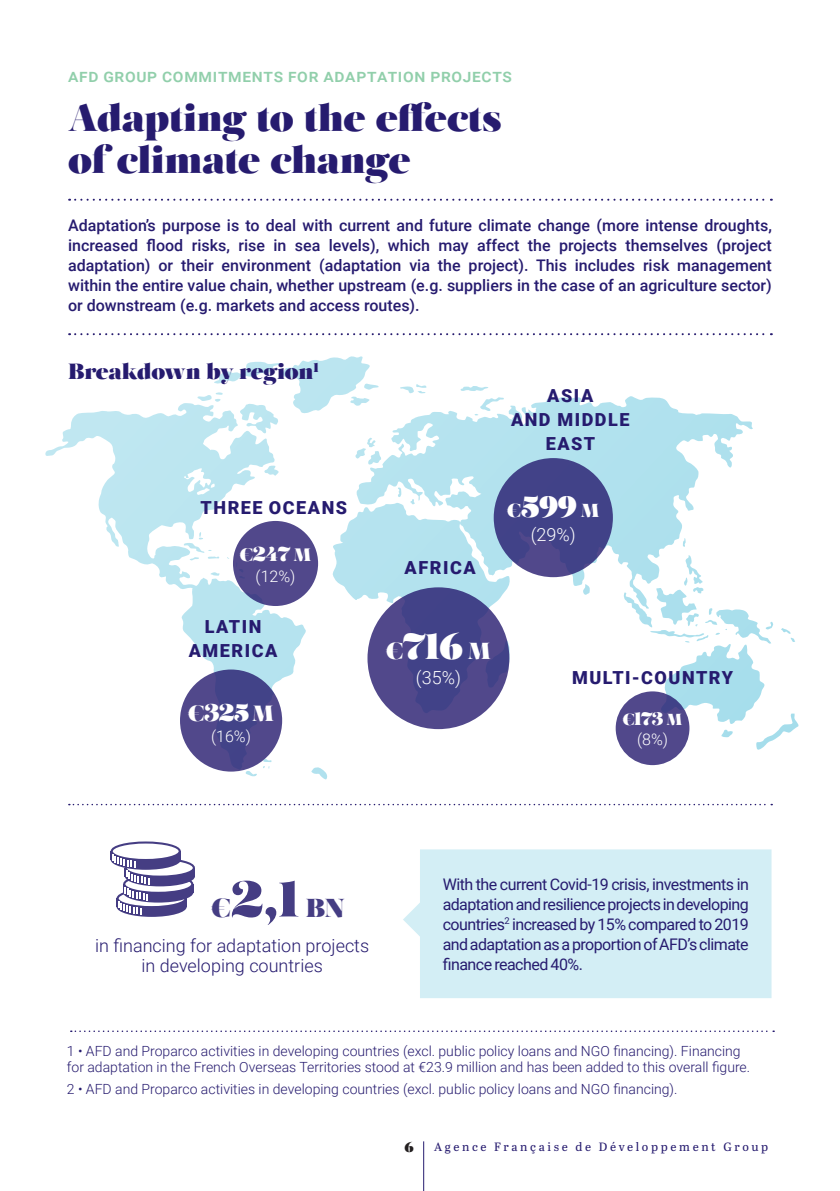
<style>
.page{position:relative;width:840px;height:1191px;background:#fff}
.page>*{position:absolute;margin:0;border:0;box-sizing:border-box;transform-origin:0 0}
.COUV_Titre{font:38px/42px "Salome";letter-spacing:-.015em;color:#261b6f}
.TITRES_-_POINTS{font:36.2px "Salome";color:#fff}
.TITRES_-_POINTS-2{font:29.2px "Salome";color:#fff}
.Chiffre_Clé_-_L1{font:26px "Salome";color:#453d83}
.TITRES_-_POINTS-3{font:24px "Salome";color:#fff}
.t1{font:22px "Salome";letter-spacing:-.01em;color:#261b6f}
.TITRES_-_POINTS-4{font:20px "Salome";color:#fff}
.TITRES_-_POINTS-5{font:900 18px/24px "Roboto";letter-spacing:.085em;color:#261b6f;text-align:center}
.Chiffre_Clé_-_L1-2{font:300 18px/20px "Roboto";color:#261b6f;text-align:center}
.BLOCS-TEXTES{font:500 18px "Roboto";letter-spacing:.04em;color:#91cfab}
.TITRES_-_POINTS-6{font:300 18px "Roboto";color:#fff}
.TITRES_-_POINTS-7{font:18px "Salome";color:#fff}
.t2{font:500 16px/20px "Roboto";color:#261b6f;text-align:justify}
.BLOCS-TEXTES-2{font:16px/20px "Roboto";letter-spacing:-.035em;color:#261b6f;text-align:justify}
.TITRES_-_POINTS-8{font:300 16px "Roboto";color:#fff}
.t3{font:300 14px/16px "Roboto";color:#261b6f}
.t4{font:14px "Salome";color:#231f20}
.t5{font:12px "Abril Text";letter-spacing:.22em;color:#261b6f}
.s1{font-size:18px}
.s2{font-size:22px}
.s3{font-size:18.8px}
.s4{font-size:23.2px}
.s5{font-size:16px}
.s6{font-size:50px}
</style>
<div class="page">
<hr style="left:423px;top:1141px;width:1px;height:50px;background:#261b6f">
<svg style="left:460px;top:386px;width:28px;height:5px"></svg>
<svg style="left:400px;top:384px;width:26px;height:10px"></svg>
<svg style="left:245px;top:771px;width:12px;height:5px"></svg>
<svg style="left:311px;top:767px;width:16px;height:13px"></svg>
<svg style="left:45px;top:403px;width:261px;height:367px"></svg>
<svg style="left:183px;top:532px;width:36px;height:29px"></svg>
<svg style="left:209px;top:571px;width:11px;height:5px"></svg>
<svg style="left:681px;top:621px;width:118px;height:130px"></svg>
<svg style="left:332px;top:396px;width:421px;height:318px"></svg>
<svg style="left:197px;top:356px;width:184px;height:120px"></svg>
<svg style="left:403px;top:903px;width:17px;height:33px"></svg>
<div style="left:420px;top:849px;width:351px;height:149px;background:#d3eef5"></div>
<div style="left:367px;top:587px;width:142px;height:142px;background:linear-gradient(to right,#524b8d,#454388);border-radius:50%"></div>
<div style="left:493px;top:458px;width:119px;height:119px;background:linear-gradient(to right,#48498c,#404087);border-radius:50%"></div>
<div style="left:180px;top:669px;width:102px;height:102px;background:linear-gradient(to right,#50498c,#49468a);border-radius:50%"></div>
<div style="left:233px;top:521px;width:85px;height:85px;background:#51488b;border-radius:50%"></div>
<svg style="left:615px;top:691px;width:74px;height:74px;background:#534a8c"></svg>
<svg style="left:69px;top:199px;width:702px;height:2px"></svg>
<svg style="left:69px;top:333px;width:702px;height:2px"></svg>
<svg style="left:69px;top:804px;width:702px;height:1px"></svg>
<svg style="left:71px;top:1030px;width:702px;height:2px"></svg>
<div style="left:116px;top:898px;width:71px;height:9px;background:#453d83"></div>
<div style="left:116px;top:896px;width:71px;height:21px;background:#453d83;border-radius:50%"></div>
<svg style="left:118px;top:889px;width:67px;height:18px"></svg>
<div style="left:116px;top:888px;width:71px;height:20px;border:2px solid #453d83;border-radius:50%"></div>
<div style="left:123px;top:884px;width:70px;height:8px;background:#453d83"></div>
<div style="left:123px;top:882px;width:70px;height:20px;background:#453d83;border-radius:50%"></div>
<svg style="left:124px;top:875px;width:68px;height:17px"></svg>
<div style="left:123px;top:874px;width:70px;height:20px;border:2px solid #453d83;border-radius:50%"></div>
<div style="left:125px;top:868px;width:70px;height:8px;background:#453d83"></div>
<div style="left:125px;top:866px;width:70px;height:20px;background:#453d83;border-radius:50%"></div>
<svg style="left:126px;top:859px;width:68px;height:17px"></svg>
<div style="left:125px;top:858px;width:70px;height:19px;border:2px solid #453d83;border-radius:50%"></div>
<div style="left:111px;top:851px;width:70px;height:9px;background:#453d83"></div>
<div style="left:111px;top:849px;width:70px;height:20px;background:#453d83;border-radius:50%"></div>
<div style="left:112px;top:842px;width:68px;height:18px;background:#fff;border-radius:50%"></div>
<div style="left:111px;top:841px;width:70px;height:20px;border:2px solid #453d83;border-radius:50%"></div>
<svg style="left:112px;top:854px;width:37px;height:61px"></svg>
<p class="BLOCS-TEXTES" style="left:68px;top:63px;width:445px">afd group commitments for adaptation projects</p>
<p class="COUV_Titre" style="left:68px;top:96px;width:435px">Adapting to the effects of climate change</p>
<p class="t2" style="left:68px;top:215px;width:705px">Adaptation’s purpose is to deal with current and future climate change (more intense droughts, increased flood risks, rise in sea levels), which may affect the projects themselves (project adaptation) or their environment (adaptation via the project). This includes risk management within the entire value chain, whether upstream (e.g. suppliers in the case of an agriculture sector) or downstream (e.g. markets and access routes).</p>
<p class="t1" style="left:68px;top:357px;width:252px">Breakdown by region<sup>1</sup></p>
<p class="TITRES_-_POINTS-5" style="left:200px;top:494px;width:148px">THREE OCEANS</p>
<p class="TITRES_-_POINTS-4" style="left:240px;top:541px;width:73px"><span class="s1">€</span>247 <span class="s1">M</span></p>
<p class="TITRES_-_POINTS-8" style="left:255px;top:565px;width:41px">(12%)</p>
<p class="TITRES_-_POINTS-5" style="left:189px;top:614px;width:90px">LATIN<br>AMERICA</p>
<p class="TITRES_-_POINTS-3" style="left:188px;top:697px;width:87px"><span class="s2">€</span>325 <span class="s2">M</span></p>
<p class="TITRES_-_POINTS-8" style="left:211px;top:725px;width:41px">(16%)</p>
<p class="TITRES_-_POINTS-5" style="left:404px;top:555px;width:72px">AFRICA</p>
<p class="TITRES_-_POINTS-5" style="left:510px;top:382px;width:120px">ASIA<br>AND MIDDLE<br>EAST</p>
<p class="TITRES_-_POINTS-2" style="left:507px;top:487px;width:94px"><span class="s3">€</span>599 <span class="s3">M</span></p>
<p class="TITRES_-_POINTS-6" style="left:530px;top:521px;width:46px">(29%)</p>
<p class="TITRES_-_POINTS" style="left:386px;top:622px;width:106px"><span class="s4">€</span>716 <span class="s4">M</span></p>
<p class="TITRES_-_POINTS-6" style="left:416px;top:665px;width:46px">(35%)</p>
<p class="TITRES_-_POINTS-5" style="left:571px;top:665px;width:162px">MULTI-COUNTRY</p>
<p class="TITRES_-_POINTS-7" style="left:622px;top:706px;width:61px"><span class="s5">€</span>173 <span class="s5">M</span></p>
<p class="TITRES_-_POINTS-8" style="left:636px;top:728px;width:33px">(8%)</p>
<p class="Chiffre_Clé_-_L1" style="left:211px;top:890px;width:134px">€<span class="s6">2,1</span> BN</p>
<p class="Chiffre_Clé_-_L1-2" style="left:95px;top:934px;width:275px">in financing for adaptation projects in developing countries</p>
<p class="BLOCS-TEXTES-2" style="left:442px;top:873px;width:307px">With the current Covid-19 crisis, investments in adaptation and resilience projects in developing countries<sup>2</sup> increased by 15% compared to 2019 and adaptation as a proportion of AFD’s climate finance reached 40%.</p>
<p class="t3" style="left:67px;top:1042px;width:684px">1 • AFD and Proparco activities in developing countries (excl. public policy loans and NGO financing). Financing for adaptation in the French Overseas Territories stood at €23.9 million and has been added to this overall figure.</p>
<p class="t3" style="left:67px;top:1080px;width:612px">2 • AFD and Proparco activities in developing countries (excl. public policy loans and NGO financing).</p>
<p class="t4" style="left:404px;top:1137px;width:11px">6</p>
<p class="t5" style="left:434px;top:1137px;width:335px">Agence Française de Développement Group</p>
</div>
